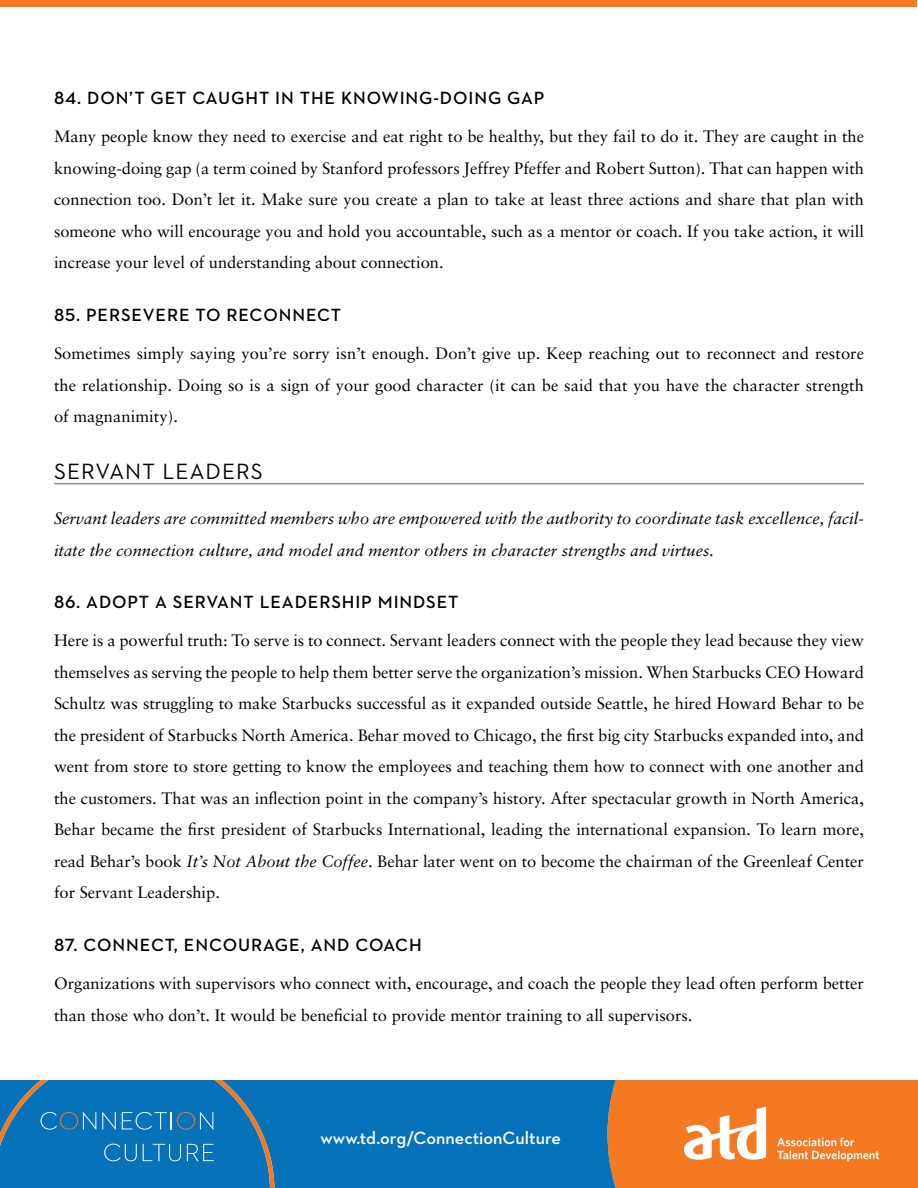
<style>
.page{position:relative;width:918px;height:1188px;background:#fff}
.page>*{position:absolute;margin:0;border:0;box-sizing:border-box;transform-origin:0 0}
.t1{font:22.5px "Neutraface 2 Text";letter-spacing:.05em;color:#000}
.t2{font:600 18px "Neutraface 2 Text";letter-spacing:.05em;color:#000}
.t3{font:600 18px "Neutraface 2 Text";color:#fff}
.t4{font:16.5px/31.5px "Sabon";color:#000;text-align:justify}
.t5{font:italic 16.5px/31.5px "Sabon";color:#000}
.s1{font-style:italic}
</style>
<div class="page">
<svg style="left:0;top:1080px;width:918px;height:108px;background:#59788b"></svg>
<div style="left:1px;top:0;width:916px;height:7px;background:#f47921"></div>
<hr style="left:54px;top:483px;width:810px;height:1px;background:#939598">
<p class="t2" style="left:54px;top:87px;width:492px">84. DON’T GET CAUGHT IN THE KNOWING-DOING GAP</p>
<p class="t4" style="left:54px;top:121px;width:812px">Many people know they need to exercise and eat right to be healthy, but they fail to do it. They are caught in the knowing-doing gap (a term coined by Stanford professors Jeffrey Pfeffer and Robert Sutton). That can happen with connection too. Don’t let it. Make sure you create a plan to take at least three actions and share that plan with someone who will encourage you and hold you accountable, such as a mentor or coach. If you take action, it will increase your level of understanding about connection.</p>
<p class="t2" style="left:54px;top:303px;width:289px">85. PERSEVERE TO RECONNECT</p>
<p class="t4" style="left:54px;top:337px;width:812px">Sometimes simply saying you’re sorry isn’t enough. Don’t give up. Keep reaching out to reconnect and restore the relationship. Doing so is a sign of your good character (it can be said that you have the character strength of magnanimity).</p>
<h1 class="t1" style="left:54px;top:457px;width:210px">SERVANT LEADERS</h1>
<p class="t5" style="left:54px;top:503px;width:811px">Servant leaders are committed members who are empowered with the authority to coordinate task excellence, facil&shy;itate the connection culture, and model and mentor others in character strengths and virtues.</p>
<p class="t2" style="left:54px;top:591px;width:406px">86. ADOPT A SERVANT LEADERSHIP MINDSET</p>
<p class="t4" style="left:54px;top:625px;width:812px">Here is a powerful truth: To serve is to connect. Servant leaders connect with the people they lead because they view themselves as serving the people to help them better serve the organization’s mission. When Starbucks CEO Howard Schultz was struggling to make Starbucks successful as it expanded outside Seattle, he hired Howard Behar to be the president of Starbucks North America. Behar moved to Chicago, the first big city Starbucks expanded into, and went from store to store getting to know the employees and teaching them how to connect with one another and the customers. That was an inflection point in the company’s history. After spectacular growth in North America, Behar became the first president of Starbucks International, leading the international expansion. To learn more, read Behar’s book <span class="s1">It’s Not About the Coffee</span>. Behar later went on to become the chairman of the Greenleaf Center for Servant Leadership.</p>
<p class="t2" style="left:54px;top:933px;width:369px">87. CONNECT, ENCOURAGE, AND COACH</p>
<p class="t4" style="left:54px;top:967px;width:811px">Organizations with supervisors who connect with, encourage, and coach the people they lead often perform better than those who don’t. It would be beneficial to provide mentor training to all supervisors.</p>
<p class="t3" style="left:320px;top:1126px;width:242px">www.td.org/ConnectionCulture</p>
</div>
